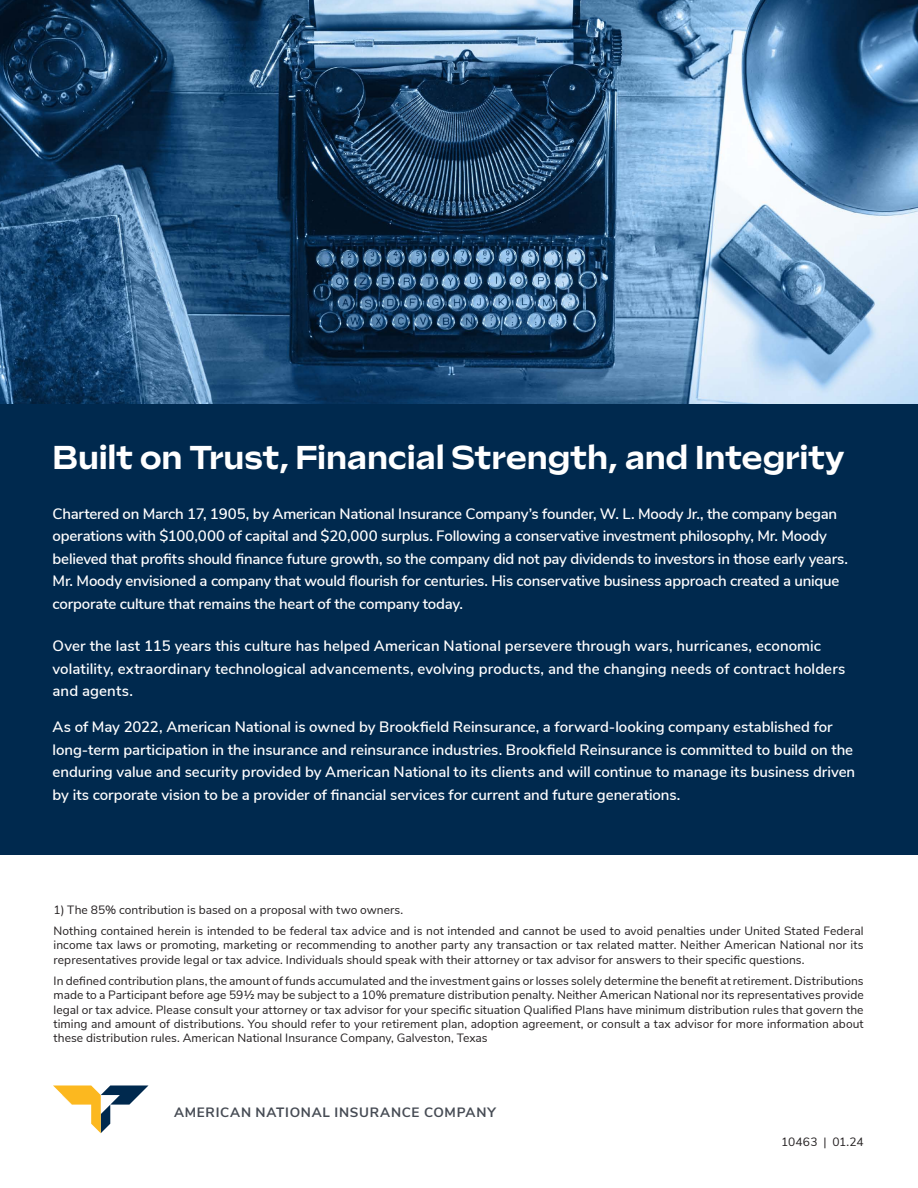
<style>
.page{position:relative;width:918px;height:1188px;background:#fff}
.page>*{position:absolute;margin:0;border:0;box-sizing:border-box;transform-origin:0 0}
.Bold_Footnote_Disclaimer{font:300 33px "Sculpin Var Roman";letter-spacing:-.01em;color:#fff}
.Bold_Footnote_Disclaimer-2{font:600 15px/22.5px "Nunito Sans";letter-spacing:-.005em;color:#fff}
.t1{font:700 13.5px "Nunito Sans";letter-spacing:.055em;color:#464b54}
.Footnote_Disclaimer{font:12px/14.4px "Nunito Sans";letter-spacing:.005em;color:#231f20;text-align:justify}
.Form_Number_RV_Date{font:12px "Nunito Sans";letter-spacing:-.005em;color:#231f20}
</style>
<div class="page">
<div style="left:0;top:372px;width:918px;height:483px;background:#00294e"></div>
<img style="left:0;top:0;width:918px;height:404px">
<svg style="left:53px;top:1085px;width:95px;height:48px"></svg>
<p class="Bold_Footnote_Disclaimer" style="left:53px;top:439px;width:793px">Built on Trust, Financial Strength, and Integrity</p>
<p class="Bold_Footnote_Disclaimer-2" style="left:53px;top:501px;width:797px">Chartered on March 17, 1905, by American National Insurance Company’s founder, W. L. Moody Jr., the company began operations with $100,000 of capital and $20,000 surplus. Following a conservative investment philosophy, Mr. Moody believed that profits should finance future growth, so the company did not pay dividends to investors in those early years.<br>Mr. Moody envisioned a company that would flourish for centuries. His conservative business approach created a unique corporate culture that remains the heart of the company today.</p>
<p class="Bold_Footnote_Disclaimer-2" style="left:53px;top:634px;width:794px">Over the last 115 years this culture has helped American National persevere through wars, hurricanes, economic volatility, extraordinary technological advancements, evolving products, and the changing needs of contract holders and agents.</p>
<p class="Bold_Footnote_Disclaimer-2" style="left:53px;top:715px;width:804px">As of May 2022, American National is owned by Brookfield Reinsurance, a forward-looking company established for long-term participation in the insurance and reinsurance industries. Brookfield Reinsurance is committed to build on the enduring value and security provided by American National to its clients and will continue to manage its business driven by its corporate vision to be a provider of financial services for current and future generations.</p>
<p class="Footnote_Disclaimer" style="left:54px;top:902px;width:351px">1) The 85% contribution is based on a proposal with two owners.</p>
<p class="Footnote_Disclaimer" style="left:54px;top:923px;width:812px">Nothing contained herein is intended to be federal tax advice and is not intended and cannot be used to avoid penalties under United Stated Federal income tax laws or promoting, marketing or recommending to another party any transaction or tax related matter. Neither American National nor its representatives provide legal or tax advice. Individuals should speak with their attorney or tax advisor for answers to their specific questions.</p>
<p class="Footnote_Disclaimer" style="left:54px;top:973px;width:812px">In defined contribution plans, the amount of funds accumulated and the investment gains or losses solely determine the benefit at retirement. Distributions made to a Participant before age 59½ may be subject to a 10% premature distribution penalty. Neither American National nor its representatives provide legal or tax advice. Please consult your attorney or tax advisor for your specific situation Qualified Plans have minimum distribution rules that govern the timing and amount of distributions. You should refer to your retirement plan, adoption agreement, or consult a tax advisor for more information about these distribution rules. American National Insurance Company, Galveston, Texas</p>
<p class="t1" style="left:174px;top:1102px;width:323px">AMERICAN NATIONAL INSURANCE COMPANY</p>
<p class="Form_Number_RV_Date" style="left:781px;top:1133px;width:84px">10463 | 01.24</p>
</div>
